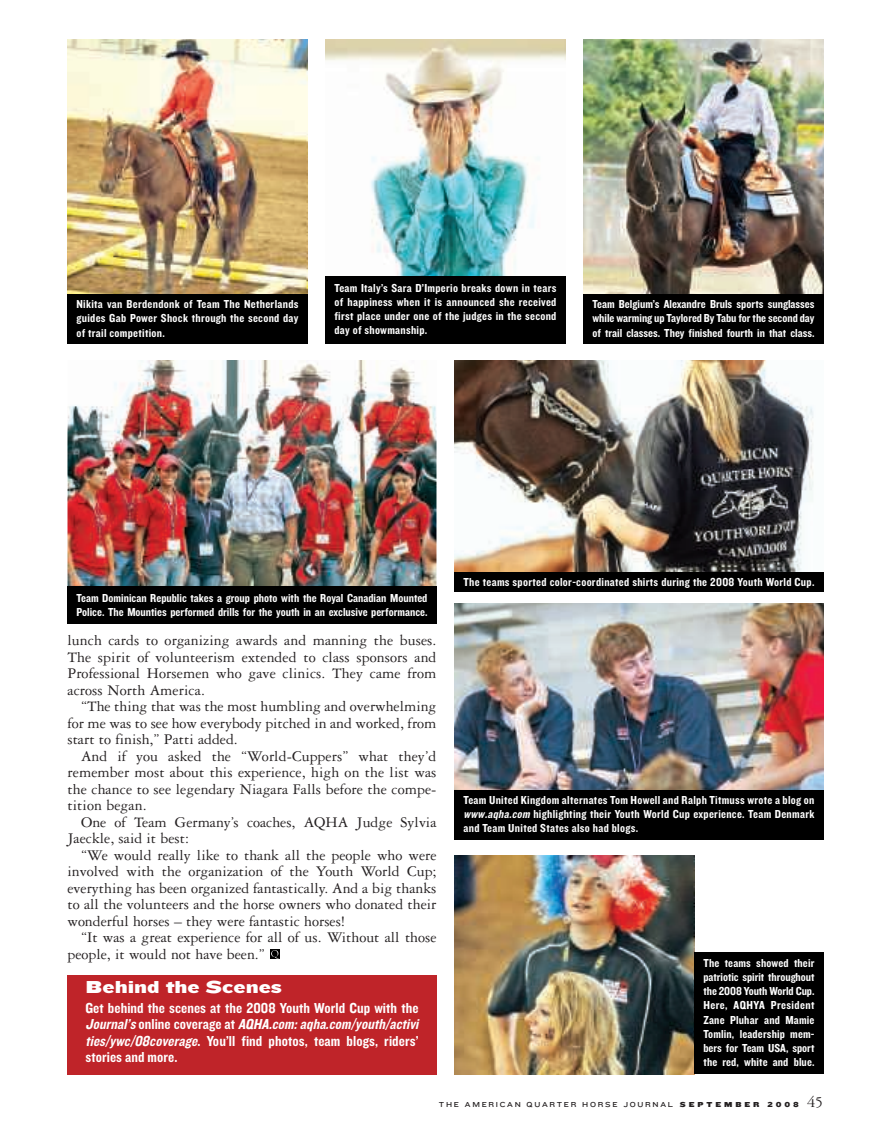
<style>
.page{position:relative;width:891px;height:1134px;background:#fff}
.page>*{position:absolute;margin:0;border:0;box-sizing:border-box;transform-origin:0 0}
.t1{font:18px "Knockout HTF74 Full Sumo";color:#fff}
.t2{font:15.75px/16.5px "Garamond Three";color:#231f20;text-align:justify}
.t3{font:15px/16.5px "Knockout HTF50 Welterweight";letter-spacing:.005em;color:#fff}
.t4{font:12px/14.2px "Knockout HTF50 Welterweight";letter-spacing:.01em;color:#fff;text-align:justify}
.t5{font:7.5px "Knockout HTF33 Junior Heviwt";letter-spacing:.23em;color:#231f20}
.s1{font-style:italic}
.s2{font-family:"Knockout HTF73 Full Heviweight"}
.s3{font-family:"Garamond Three";font-size:16.5px}
</style>
<div class="page">
<div style="left:67px;top:975px;width:370px;height:99px;background:#bf2429"></div>
<img style="left:454px;top:856px;width:241px;height:218px">
<img style="left:454px;top:603px;width:370px;height:187px">
<img style="left:454px;top:360px;width:360px;height:212px">
<img style="left:68px;top:360px;width:369px;height:226px">
<img style="left:67px;top:39px;width:241px;height:255px">
<img style="left:325px;top:39px;width:241px;height:237px">
<img style="left:583px;top:39px;width:241px;height:255px">
<div style="left:67px;top:586px;width:370px;height:38px;background:#000"></div>
<div style="left:454px;top:572px;width:370px;height:20px;background:#000"></div>
<div style="left:454px;top:790px;width:370px;height:49px;background:#000"></div>
<div style="left:694px;top:953px;width:130px;height:121px;background:#000"></div>
<div style="left:67px;top:294px;width:241px;height:50px;background:#000"></div>
<div style="left:325px;top:276px;width:241px;height:68px;background:#000"></div>
<div style="left:583px;top:294px;width:241px;height:50px;background:#000"></div>
<div style="left:270px;top:949px;width:10px;height:10px;background:#000"></div>
<svg style="left:271px;top:950px;width:8px;height:9px"></svg>
<p class="t4" style="left:76px;top:298px;width:223px">Nikita van Berdendonk of Team The Netherlands guides Gab Power Shock through the second day of trail competition.</p>
<p class="t4" style="left:334px;top:281px;width:224px">Team Italy’s Sara D’Imperio breaks down in tears of happiness when it is announced she received first place under one of the judges in the second day of showmanship.</p>
<p class="t4" style="left:592px;top:298px;width:224px">Team Belgium’s Alexandre Bruls sports sunglasses while warming up Taylored By Tabu for the second day of trail classes. They finished fourth in that class.</p>
<p class="t4" style="left:464px;top:576px;width:353px">The teams sported color-coordinated shirts during the 2008 Youth World Cup.</p>
<p class="t4" style="left:76px;top:592px;width:353px">Team Dominican Republic takes a group photo with the Royal Canadian Mounted<br>Police. The Mounties performed drills for the youth in an exclusive performance.</p>
<h2 class="t2" style="left:68px;top:633px;width:371px">lunch cards to organizing awards and manning the buses.<br>The spirit of volunteerism extended to class sponsors and Professional Horsemen who gave clinics. They came from across North America.</h2>
<h2 class="t2" style="left:68px;top:699px;width:371px;text-indent:14px">“The thing that was the most humbling and overwhelming for me was to see how everybody pitched in and worked, from start to finish,” Patti added.</h2>
<h2 class="t2" style="left:68px;top:749px;width:371px;text-indent:14px">And if you asked the “World-Cuppers” what they’d remember most about this experience, high on the list was the chance to see legendary Niagara Falls before the compe&shy;tition began.</h2>
<h2 class="t2" style="left:68px;top:815px;width:371px;text-indent:14px">One of Team Germany’s coaches, AQHA Judge Sylvia<br>Jaeckle, said it best:</h2>
<p class="t2" style="left:68px;top:848px;width:371px;text-indent:14px">“We would really like to thank all the people who were involved with the organization of the Youth World Cup; everything has been organized fantastically. And a big thanks to all the volunteers and the horse owners who donated their wonderful horses – they were fantastic horses!</p>
<h2 class="t2" style="left:68px;top:930px;width:371px;text-indent:14px">“It was a great experience for all of us. Without all those people, it would not have been.”</h2>
<h1 class="t1" style="left:86px;top:976px;width:198px">Behind the Scenes</h1>
<p class="t3" style="left:86px;top:1000px;width:337px">Get behind the scenes at the 2008 Youth World Cup with the <span class="s1">Journal’s</span> o n l i n e c o v e r a g e a t <span class="s1">AQHA.com:aqha.com/youth/activi ties/ywc/08coverage</span>. You’ll find photos, team blogs, riders’ stories and more.</p>
<p class="t4" style="left:464px;top:794px;width:353px">Team United Kingdom alternates Tom Howell and Ralph Titmuss wrote a blog on <span class="s1">www.aqha.com</span>highlighting their Youth World Cup experience. Team Denmark and Team United States also had blogs.</p>
<p class="t4" style="left:704px;top:956px;width:113px">The teams showed their patriotic spirit throughout the 2008 Youth World Cup.<br>Here, AQHYA President Zane Pluhar and Mamie Tomlin, leadership mem&shy;bers for Team USA, sport the red, white and blue.</p>
<p class="t5" style="left:439px;top:1100px;width:386px">THE AMERICAN QUARTER HORSE JOURNAL <span class="s2">S E P T E M B E R 2 0 0 8</span> <span class="s3">45</span></p>
</div>
